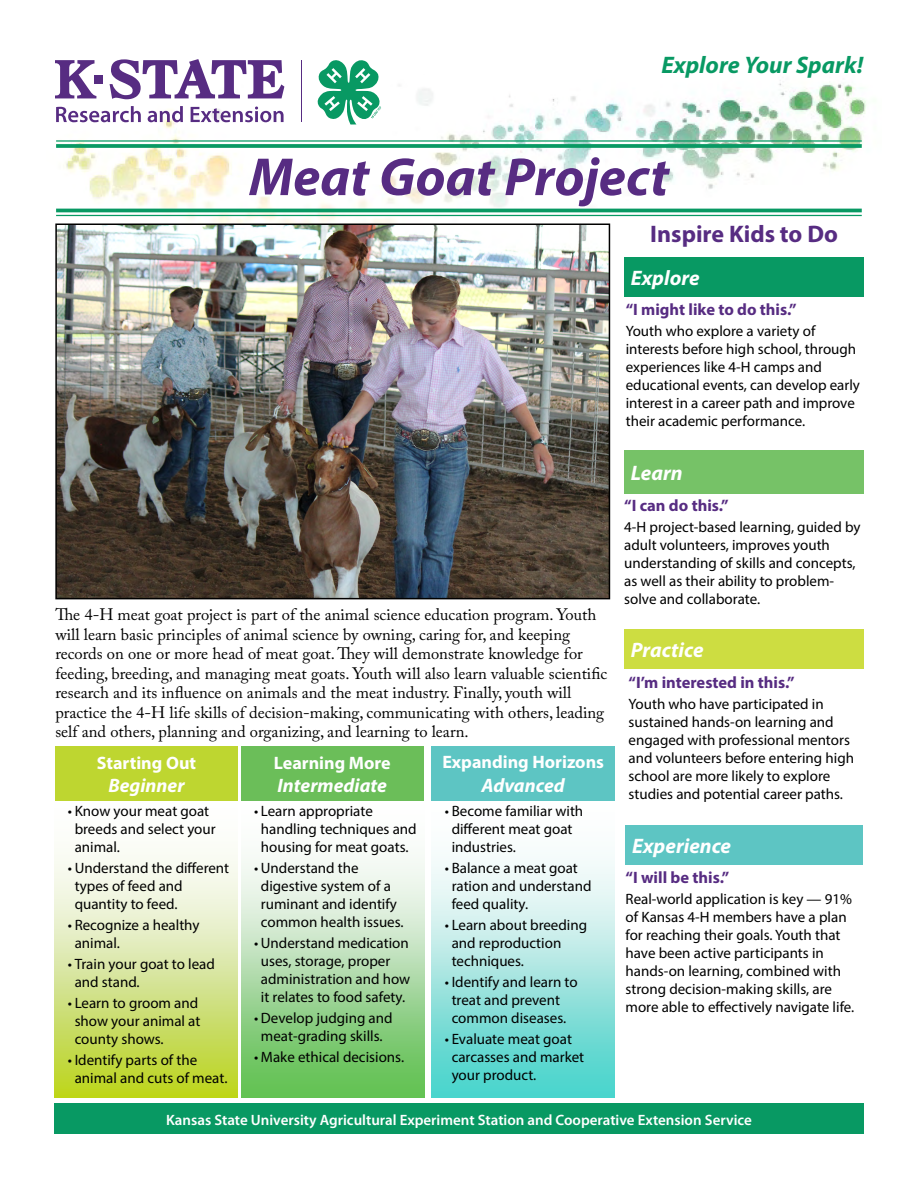
<style>
.page{position:relative;width:918px;height:1188px;background:#fff}
.page>*{position:absolute;margin:0;border:0;box-sizing:border-box;transform-origin:0 0}
.t1{font:italic 700 54px "Myriad Pro";color:#572c82}
.t2{font:italic 700 24px "Myriad Pro";color:#089963}
.t3{font:700 24px "Myriad Pro";color:#572c82}
.t4{font:italic 700 21px "Myriad Pro";color:#fff}
.t5{font:italic 700 19.5px "Myriad Pro";color:#fff}
.t6{font:700 18px "Myriad Pro";color:#fff}
.t7{font:16.5px/19.5px "Adobe Caslon Pro";color:#000}
.t8{font:700 16.5px "Myriad Pro";color:#572c82}
.t9{font:15px/18px "Myriad Pro";color:#000}
.t10{font:600 15px "Myriad Pro";color:#fff}
</style>
<div class="page">
<img style="left:55px;top:83px;width:812px;height:141px">
<svg style="left:54px;top:852px;width:184px;height:245px;background:#d9e697"></svg>
<div style="left:241px;top:801px;width:184px;height:296px;background:linear-gradient(to bottom,#fff,#63bf56)"></div>
<div style="left:431px;top:801px;width:184px;height:296px;background:linear-gradient(to bottom,#fff,#4ed2ca)"></div>
<div style="left:95px;top:75px;width:8px;height:8px;background:#572c82"></div>
<svg style="left:55px;top:60px;width:41px;height:38px"></svg>
<svg style="left:110px;top:59px;width:174px;height:40px"></svg>
<svg style="left:56px;top:106px;width:85px;height:16px"></svg>
<svg style="left:148px;top:106px;width:35px;height:16px"></svg>
<svg style="left:191px;top:107px;width:93px;height:15px"></svg>
<hr style="left:301px;top:60px;width:1px;height:62px;background:#572c82">
<svg style="left:317px;top:60px;width:64px;height:65px"></svg>
<hr style="left:56px;top:140px;width:806px;height:2px;background:#089963">
<svg style="left:56px;top:144px;width:806px;height:4px;background:#159e6b"></svg>
<hr style="left:56px;top:209px;width:806px;height:3px;background:#089963">
<hr style="left:56px;top:215px;width:806px;height:1px;background:#089963">
<div style="left:54px;top:1104px;width:810px;height:30px;background:#089963"></div>
<img style="left:58px;top:227px;width:549px;height:369px">
<div style="left:55px;top:224px;width:555px;height:375px;border:2px solid #000"></div>
<div style="left:624px;top:258px;width:240px;height:39px;background:#089963"></div>
<div style="left:624px;top:450px;width:240px;height:44px;background:#76c267"></div>
<div style="left:624px;top:629px;width:240px;height:40px;background:#cddd41"></div>
<div style="left:55px;top:746px;width:183px;height:55px;background:#bed630"></div>
<div style="left:241px;top:746px;width:182px;height:55px;background:#6bbe59"></div>
<div style="left:431px;top:746px;width:184px;height:55px;background:#5dc5c3"></div>
<div style="left:626px;top:825px;width:237px;height:39px;background:#5dc5c3"></div>
<h2 class="t2" style="left:661px;top:50px;width:203px">Explore Your Spark!</h2>
<h1 class="t1" style="left:249px;top:142px;width:422px">Meat Goat Project</h1>
<h2 class="t3" style="left:650px;top:218px;width:189px">Inspire Kids to Do</h2>
<h3 class="t4" style="left:631px;top:265px;width:70px">Explore</h3>
<p class="t8" style="left:626px;top:298px;width:173px">“I might like to do this.”</p>
<p class="t9" style="left:626px;top:321px;width:236px">Youth who explore a variety of interests before high school, through experiences like 4-H camps and educational events, can develop early interest in a career path and improve their academic performance.</p>
<h3 class="t4" style="left:631px;top:459px;width:53px">Learn</h3>
<p class="t7" style="left:55px;top:605px;width:553px">The 4-H meat goat project is part of the animal science education program. Youth will learn basic principles of animal science by owning, caring for, and keeping records on one or more head of meat goat. They will demonstrate knowledge for feeding, breeding, and managing meat goats. Youth will also learn valuable scientific research and its influence on animals and the meat industry. Finally, youth will practice the 4-H life skills of decision-making, communicating with others, leading self and others, planning and organizing, and learning to learn.</p>
<p class="t6" style="left:97px;top:751px;width:101px">Starting Out</p>
<h3 class="t5" style="left:108px;top:773px;width:78px">Beginner</h3>
<p class="t9" style="left:75px;top:802px;width:142px;text-indent:-7px">• Know your meat goat breeds and select your animal.</p>
<p class="t9" style="left:75px;top:859px;width:156px;text-indent:-7px">• Understand the different types of feed and quantity to feed.</p>
<p class="t9" style="left:75px;top:916px;width:126px;text-indent:-7px">• Recognize a healthy animal.</p>
<p class="t9" style="left:75px;top:955px;width:142px;text-indent:-7px">• Train your goat to lead and stand.</p>
<p class="t9" style="left:75px;top:994px;width:127px;text-indent:-7px">• Learn to groom and show your animal at county shows.</p>
<p class="t9" style="left:75px;top:1051px;width:154px;text-indent:-7px">• Identify parts of the animal and cuts of meat.</p>
<p class="t6" style="left:274px;top:751px;width:118px">Learning More</p>
<h3 class="t5" style="left:278px;top:773px;width:111px">Intermediate</h3>
<p class="t9" style="left:261px;top:802px;width:157px;text-indent:-7px">• Learn appropriate handling techniques and housing for meat goats.</p>
<p class="t9" style="left:261px;top:859px;width:144px;text-indent:-7px">• Understand the digestive system of a ruminant and identify common health issues.</p>
<p class="t9" style="left:261px;top:934px;width:151px;text-indent:-7px">• Understand medication uses, storage, proper administration and how it relates to food safety.</p>
<p class="t9" style="left:254px;top:1009px;width:140px;text-align:center">• Develop judging and meat-grading skills.</p>
<p class="t9" style="left:254px;top:1048px;width:151px">• Make ethical decisions.</p>
<p class="t6" style="left:442px;top:751px;width:163px">Expanding Horizons</p>
<h3 class="t5" style="left:482px;top:773px;width:85px">Advanced</h3>
<p class="t9" style="left:452px;top:802px;width:133px;text-indent:-7px">• Become familiar with different meat goat industries.</p>
<p class="t9" style="left:452px;top:859px;width:141px;text-indent:-7px">• Balance a meat goat ration and understand feed quality.</p>
<p class="t9" style="left:452px;top:916px;width:137px;text-indent:-7px">• Learn about breeding and reproduction techniques.</p>
<p class="t9" style="left:452px;top:973px;width:127px;text-indent:-7px">• Identify and learn to treat and prevent common diseases.</p>
<p class="t9" style="left:452px;top:1030px;width:134px;text-indent:-7px">• Evaluate meat goat carcasses and market your product.</p>
<p class="t8" style="left:624px;top:495px;width:106px">“I can do this.”</p>
<p class="t9" style="left:624px;top:518px;width:238px">4-H project-based learning, guided by adult volunteers, improves youth understanding of skills and concepts, as well as their ability to problem&shy;solve and collaborate.</p>
<h3 class="t4" style="left:631px;top:636px;width:74px">Practice</h3>
<p class="t8" style="left:629px;top:672px;width:168px">“I’m interested in this.”</p>
<p class="t9" style="left:629px;top:695px;width:227px">Youth who have participated in sustained hands-on learning and engaged with professional mentors and volunteers before entering high school are more likely to explore studies and potential career paths.</p>
<h3 class="t4" style="left:632px;top:832px;width:100px">Experience</h3>
<p class="t8" style="left:626px;top:867px;width:105px">“I will be this.”</p>
<p class="t9" style="left:626px;top:890px;width:230px">Real-world application is key — 91% of Kansas 4-H members have a plan for reaching their goals. Youth that have been active participants in hands-on learning, combined with strong decision-making skills, are more able to effectively navigate life.</p>
<p class="t10" style="left:166px;top:1110px;width:587px">Kansas State University Agricultural Experiment Station and Cooperative Extension Service</p>
</div>
